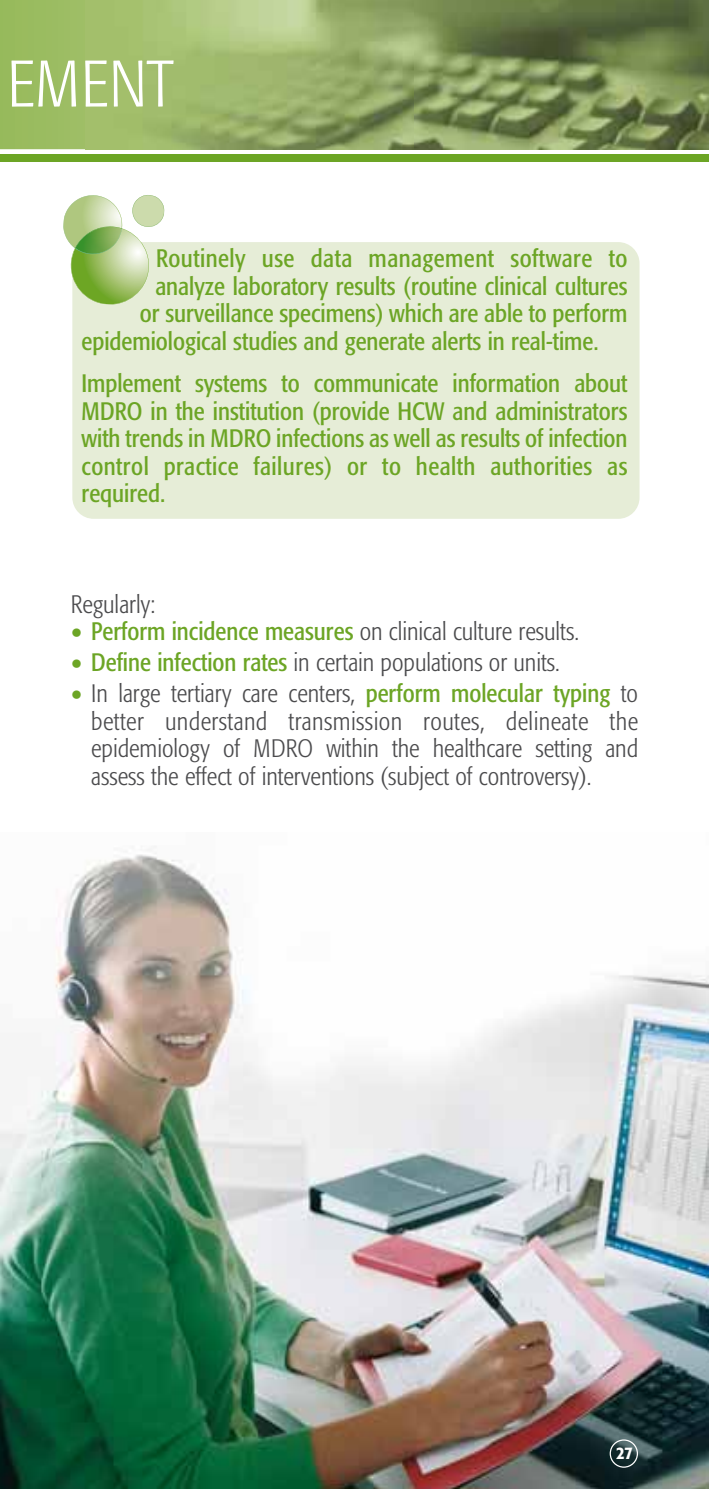
<style>
.page{position:relative;width:709px;height:1489px;background:#fff}
.page>*{position:absolute;margin:0;border:0;box-sizing:border-box;transform-origin:0 0}
.t1{font:300 condensed 65px "Formata";letter-spacing:.015em;color:#fff}
.t2{font:condensed 25px/27.5px "Formata";color:#6ca525;text-align:justify}
.t3{font:300 condensed 25px/27.5px "Formata";color:#4b4b4d;text-align:justify}
.t4{font:condensed 25px "Formata";letter-spacing:.02em;color:#6ca525}
.t5{font:500 condensed 17.5px "Formata";color:#fff}
.s1{font-size:35px;color:#6ca525}
.s2{font-weight:400;color:#6ca525}
</style>
<div class="page">
<div style="left:0;top:0;width:86px;height:149px;background:#9abc60"></div>
<div style="left:0;top:154px;width:709px;height:8px;background:#6ca525"></div>
<img style="left:86px;top:0;width:623px;height:149px">
<img style="left:0;top:846px;width:709px;height:642px">
<div style="left:72px;top:242px;width:567px;height:277px;background:#e6edd7;border-radius:21px"></div>
<div style="left:609px;top:1439px;width:29px;height:28px;border:2px solid #fff;border-radius:50%"></div>
<svg style="left:63px;top:195px;width:102px;height:111px"></svg>
<h1 class="t1" style="left:7px;top:57px;width:168px">EMENT</h1>
<p class="t4" style="left:156px;top:248px;width:473px">Routinely use data management software to</p>
<p class="t2" style="left:155px;top:274px;width:473px">analyze laboratory results (routine clinical cultures</p>
<p class="t2" style="left:140px;top:302px;width:489px">or surveillance specimens) which are able to perform</p>
<p class="t2" style="left:81px;top:329px;width:518px">epidemiological studies and generate alerts in real-time.</p>
<p class="t2" style="left:81px;top:372px;width:547px">Implement systems to communicate information about MDRO in the institution (provide HCW and administrators with trends in MDRO infections as well as results of infection control practice failures) or to health authorities as required.</p>
<p class="t3" style="left:71px;top:592px;width:86px">Regularly:</p>
<p class="t3" style="left:71px;top:619px;width:509px"><span class="s1">•</span> <span class="s2">Perform incidence measures</span> on clinical culture results.</p>
<p class="t3" style="left:71px;top:650px;width:490px"><span class="s1">•</span> <span class="s2">Define infection rates</span> in certain populations or units.</p>
<p class="t3" style="left:91px;top:681px;width:548px;text-indent:-20px"><span class="s1">•</span> In large tertiary care centers, <span class="s2">perform molecular typing</span> to better understand transmission routes, delineate the epidemiology of MDRO within the healthcare setting and assess the effect of interventions (subject of controversy).</p>
<p class="t5" style="left:616px;top:1445px;width:18px">27</p>
</div>
